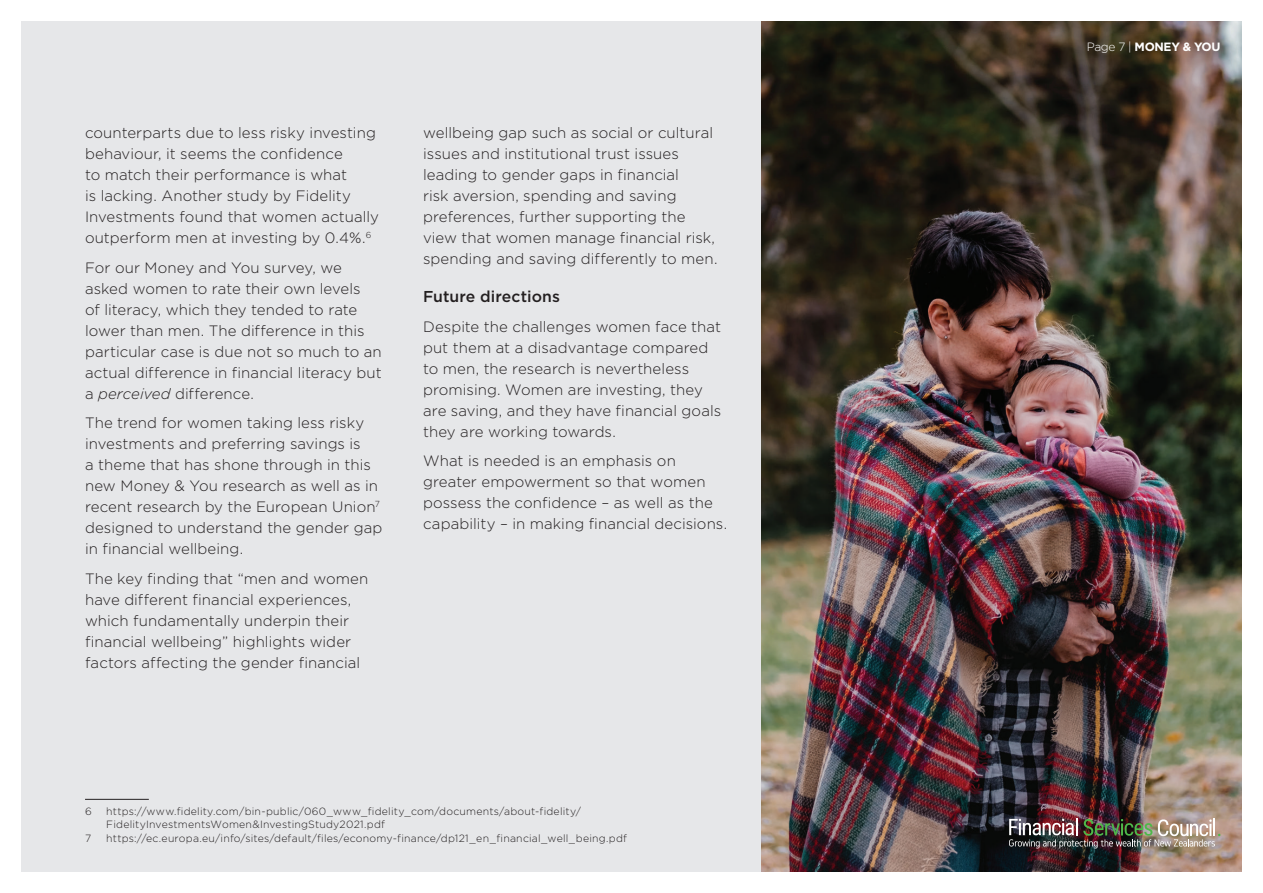
<style>
.page{position:relative;width:1263px;height:893px;background:#fff}
.page>*{position:absolute;margin:0;border:0;box-sizing:border-box;transform-origin:0 0}
.t1{font:500 15.75px "Gotham";letter-spacing:.005em;color:#231f20}
.t2{font:300 15px/21px "Gotham";letter-spacing:.005em;color:#231f20}
.t3{font:700 12px "Gotham";letter-spacing:-.03em;color:#fff}
.t4{font:300 10.5px/13.5px "Gotham";letter-spacing:.02em;color:#231f20}
.s1{font-style:italic}
.s2{font-weight:300}
</style>
<div class="page">
<div style="left:21px;top:21px;width:1221px;height:851px;background:#e6e7e9"></div>
<hr style="left:85px;top:799px;width:64px;height:1px;background:#231f20">
<img style="left:761px;top:21px;width:481px;height:851px">
<img style="left:1009px;top:818px;width:211px;height:30px">
<p class="t2" style="left:85px;top:122px;width:296px">counterparts due to less risky investing behaviour, it seems the confidence<br>to match their performance is what<br>is lacking. Another study by Fidelity Investments found that women actually outperform men at investing by 0.4%.<sup>6</sup></p>
<p class="t2" style="left:85px;top:256px;width:298px">For our Money and You survey, we asked women to rate their own levels<br>of literacy, which they tended to rate lower than men. The difference in this particular case is due not so much to an actual difference in financial literacy but a <span class="s1">perceived</span> difference.</p>
<p class="t2" style="left:85px;top:412px;width:299px">The trend for women taking less risky investments and preferring savings is<br>a theme that has shone through in this new Money &amp; You research as well as in recent research by the European Union<sup>7 </sup>designed to understand the gender gap in financial wellbeing.</p>
<p class="t2" style="left:85px;top:567px;width:285px">The key finding that “men and women have different financial experiences, which fundamentally underpin their financial wellbeing” highlights wider factors affecting the gender financial</p>
<p class="t2" style="left:423px;top:122px;width:296px">wellbeing gap such as social or cultural issues and institutional trust issues leading to gender gaps in financial<br>risk aversion, spending and saving preferences, further supporting the view that women manage financial risk, spending and saving differently to men.</p>
<p class="t1" style="left:423px;top:286px;width:138px">Future directions</p>
<p class="t2" style="left:423px;top:315px;width:300px">Despite the challenges women face that put them at a disadvantage compared to men, the research is nevertheless promising. Women are investing, they are saving, and they have financial goals they are working towards.</p>
<p class="t2" style="left:423px;top:450px;width:306px">What is needed is an emphasis on greater empowerment so that women possess the confidence – as well as the capability – in making financial decisions.</p>
<p class="t4" style="left:85px;top:804px;width:8px">6</p>
<p class="t4" style="left:106px;top:804px;width:476px">https://www.fidelity.com/bin-public/060_www_fidelity_com/documents/about-fidelity/<br>FidelityInvestmentsWomen&amp;InvestingStudy2021.pdf</p>
<p class="t4" style="left:85px;top:831px;width:8px">7</p>
<p class="t4" style="left:106px;top:831px;width:522px">https://ec.europa.eu/info/sites/default/files/economy-finance/dp121_en_financial_well_being.pdf</p>
<p class="t3" style="left:1087px;top:40px;width:135px"><span class="s2">Page 7 |</span> MONEY &amp; YOU</p>
</div>
